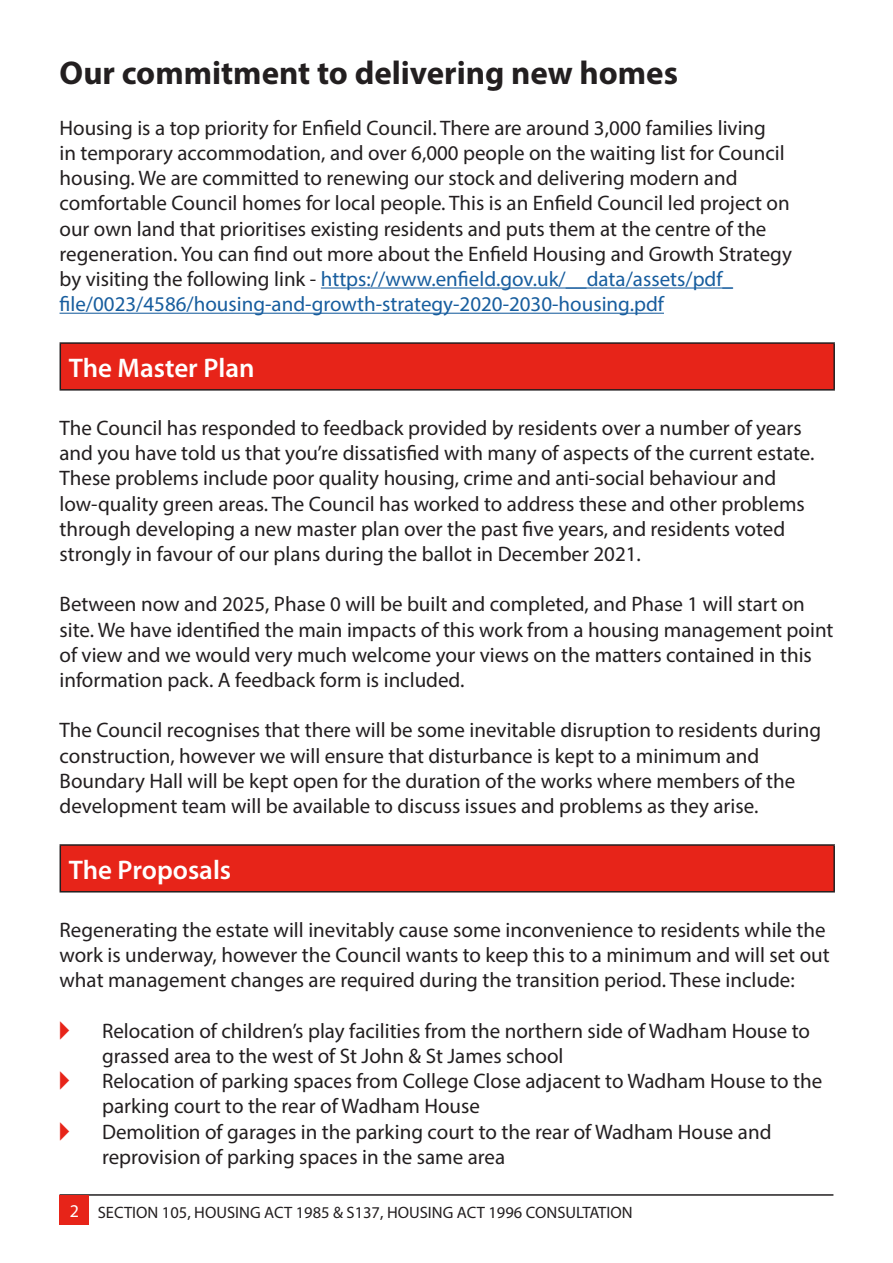
<style>
.page{position:relative;width:893px;height:1263px;background:#fff}
.page>*{position:absolute;margin:0;border:0;box-sizing:border-box;transform-origin:0 0}
.Chap_heads{font:700 33px "Myriad Pro";color:#231f20}
.white_heads{font:600 27px "Myriad Pro";color:#fff}
.body_copy{font:21px/25.2px "Myriad Pro";color:#231f20}
.indent_body_copy{font:21px/25.2px "Myriad Pro";color:#231f20}
.t1{font:16.5px "Myriad Pro";color:#231f20}
.s1{color:#175d9e}
.s2{font-size:18px;color:#fff}
</style>
<div class="page">
<hr style="left:60px;top:1194px;width:773px;height:2px;background:#231f20">
<div style="left:60px;top:1195px;width:29px;height:30px;background:#e72419"></div>
<hr style="left:321px;top:287px;width:412px;height:2px;background:#175d9e">
<hr style="left:60px;top:313px;width:604px;height:1px;background:#175d9e">
<div style="left:60px;top:343px;width:774px;height:47px;background:#e72419"></div>
<hr style="left:60px;top:342px;width:775px;height:2px;background:#231f20">
<hr style="left:60px;top:344px;width:1px;height:45px;background:#231f20">
<hr style="left:833px;top:344px;width:2px;height:45px;background:#231f20">
<hr style="left:60px;top:389px;width:775px;height:2px;background:#231f20">
<div style="left:60px;top:845px;width:774px;height:47px;background:#e72419"></div>
<hr style="left:60px;top:844px;width:775px;height:2px;background:#231f20">
<hr style="left:60px;top:846px;width:1px;height:45px;background:#231f20">
<hr style="left:833px;top:846px;width:2px;height:45px;background:#231f20">
<hr style="left:60px;top:891px;width:775px;height:1px;background:#231f20">
<p class="Chap_heads" style="left:60px;top:52px;width:620px">Our commitment to delivering new homes</p>
<p class="body_copy" style="left:60px;top:115px;width:734px">Housing is a top priority for Enfield Council. There are around 3,000 families living<br>in temporary accommodation, and over 6,000 people on the waiting list for Council housing. We are committed to renewing our stock and delivering modern and comfortable Council homes for local people. This is an Enfield Council led project on our own land that prioritises existing residents and puts them at the centre of the regeneration. You can find out more about the Enfield Housing and Growth Strategy by visiting the following link - <span class="s1">https://www.enfield.gov.uk/__data/assets/pdf_ file/0023/4586/housing-and-growth-strategy-2020-2030-housing.pdf</span></p>
<p class="white_heads" style="left:69px;top:350px;width:187px">The Master Plan</p>
<p class="body_copy" style="left:60px;top:415px;width:756px">The Council has responded to feedback provided by residents over a number of years and you have told us that you’re dissatisfied with many of aspects of the current estate.<br>These problems include poor quality housing, crime and anti-social behaviour and low-quality green areas. The Council has worked to address these and other problems through developing a new master plan over the past five years, and residents voted strongly in favour of our plans during the ballot in December 2021.</p>
<p class="body_copy" style="left:60px;top:591px;width:775px">Between now and 2025, Phase 0 will be built and completed, and Phase 1 will start on site. We have identified the main impacts of this work from a housing management point of view and we would very much welcome your views on the matters contained in this information pack. A feedback form is included.</p>
<p class="body_copy" style="left:60px;top:717px;width:763px">The Council recognises that there will be some inevitable disruption to residents during construction, however we will ensure that disturbance is kept to a minimum and Boundary Hall will be kept open for the duration of the works where members of the development team will be available to discuss issues and problems as they arise.</p>
<p class="white_heads" style="left:69px;top:852px;width:164px">The Proposals</p>
<p class="body_copy" style="left:60px;top:917px;width:772px">Regenerating the estate will inevitably cause some inconvenience to residents while the work is underway, however the Council wants to keep this to a minimum and will set out what management changes are required during the transition period. These include:</p>
<p class="indent_body_copy" style="left:102px;top:1018px;width:709px">Relocation of children’s play facilities from the northern side of Wadham House to grassed area to the west of St John &amp; St James school</p>
<p class="indent_body_copy" style="left:102px;top:1068px;width:722px">Relocation of parking spaces from College Close adjacent to Wadham House to the parking court to the rear of Wadham House</p>
<p class="indent_body_copy" style="left:102px;top:1118px;width:671px">Demolition of garages in the parking court to the rear of Wadham House and reprovision of parking spaces in the same area</p>
<p class="t1" style="left:70px;top:1202px;width:564px"><span class="s2">2</span> SECTION 105, HOUSING ACT 1985 &amp; S137, HOUSING ACT 1996 CONSULTATION</p>
</div>
